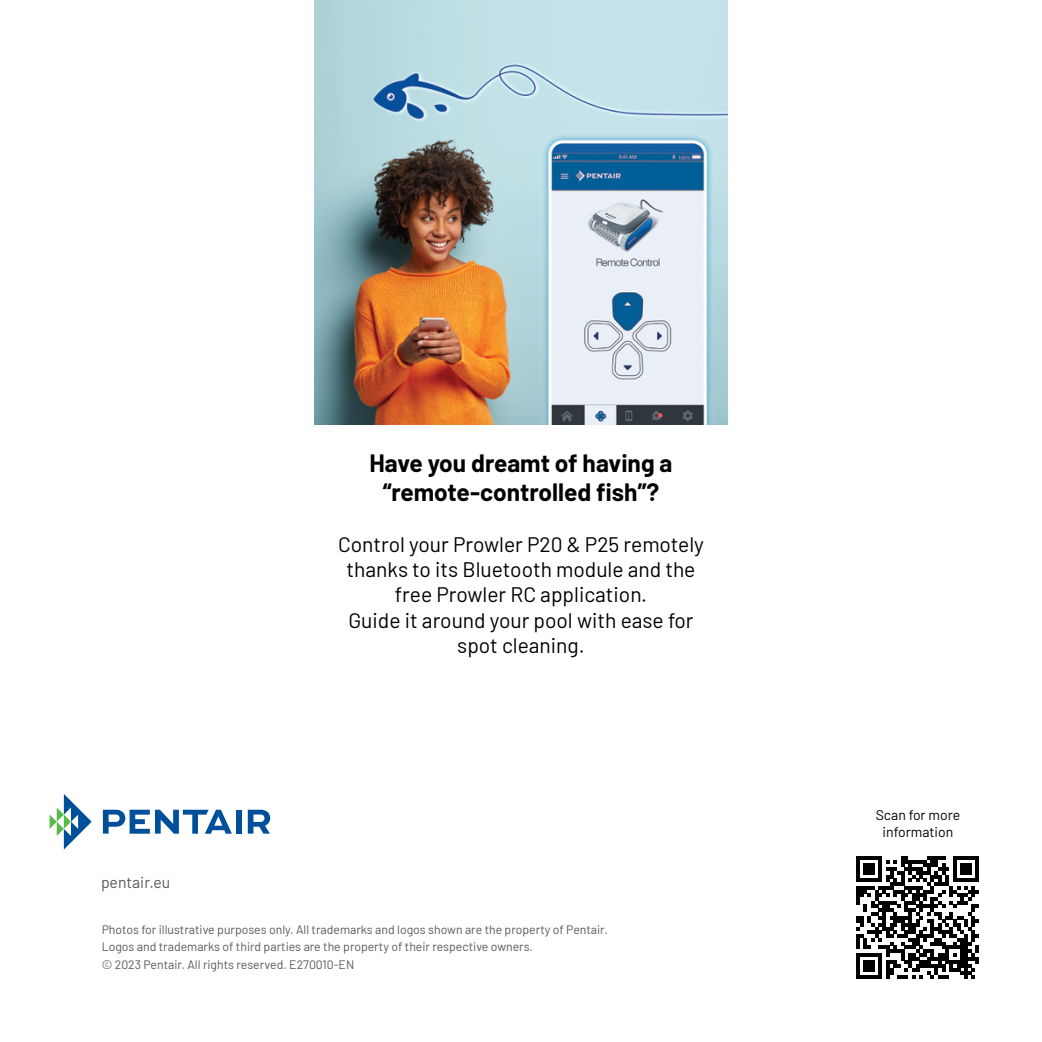
<style>
.page{position:relative;width:1042px;height:1042px;background:#fff}
.page>*{position:absolute;margin:0;border:0;box-sizing:border-box;transform-origin:0 0}
.t1{font:700 24.5px/29.4px "Barlow";color:#000;text-align:center}
.t2{font:21px/25.2px "Barlow";color:#000;text-align:center}
.t3{font:15.75px "Barlow";color:#58595b}
.t4{font:14px/16.8px "Barlow";color:#000;text-align:center}
.t5{font:12.25px/17.5px "Barlow";color:#58595b}
</style>
<div class="page">
<svg style="left:50px;top:794px;width:42px;height:55px"></svg>
<svg style="left:103px;top:810px;width:129px;height:23px"></svg>
<div style="left:236px;top:810px;width:5px;height:23px;background:#004f9a"></div>
<svg style="left:248px;top:810px;width:22px;height:23px"></svg>
<img style="left:314px;top:0;width:413px;height:425px">
<svg style="left:856px;top:856px;width:123px;height:123px"></svg>
<h1 class="t1" style="left:369px;top:447px;width:304px">Have you dreamt of having a “remote-controlled fish”?</h1>
<h2 class="t2" style="left:338px;top:530px;width:367px">Control your Prowler P20 &amp; P25 remotely thanks to its Bluetooth module and the free Prowler RC application.<br>Guide it around your pool with ease for spot cleaning.</h2>
<p class="t3" style="left:101px;top:871px;width:71px">pentair.eu</p>
<p class="t5" style="left:102px;top:919px;width:507px">Photos for illustrative purposes only. All trademarks and logos shown are the property of Pentair.<br>Logos and trademarks of third parties are the property of their respective owners.<br>© 2023 Pentair. All rights reserved. E270010-EN</p>
<p class="t4" style="left:876px;top:805px;width:86px">Scan for more information</p>
</div>
